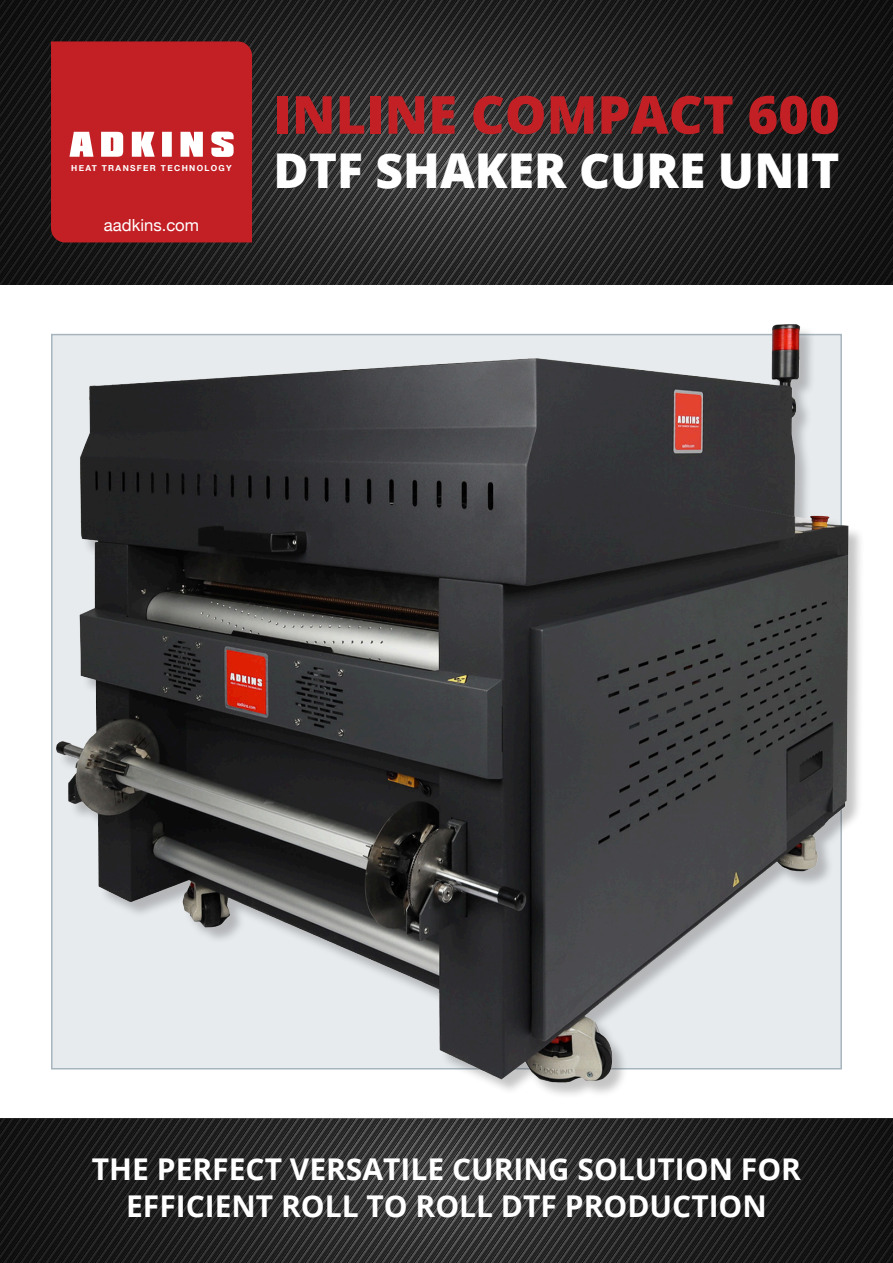
<style>
.page{position:relative;width:893px;height:1263px;background:#fff}
.page>*{position:absolute;margin:0;border:0;box-sizing:border-box;transform-origin:0 0}
.t1{font:800 52.5px "Open Sans";color:#c32025}
.t2{font:800 48px "Open Sans";color:#fff}
.t3{font:700 30px "Open Sans";color:#fff}
.t4{font:16.65px "Helvetica Neue";color:#fff}
.t5{font:700 8.4px "Helvetica Neue";letter-spacing:.16em;color:#fff}
</style>
<div class="page">
<svg style="left:0;top:0;width:893px;height:280px;background:#262626"></svg>
<svg style="left:0;top:0;width:252px;height:250px;background:#872528"></svg>
<img style="left:0;top:280px;width:893px;height:815px">
<svg style="left:0;top:1118px;width:893px;height:145px;background:#272727"></svg>
<p class="t5" style="left:71px;top:161px;width:162px">HEAT TRANSFER TECHNOLOGY</p>
<p class="t4" style="left:104px;top:213px;width:97px">aadkins.com</p>
<p class="t1" style="left:274px;top:75px;width:568px">INLINE COMPACT 600</p>
<p class="t2" style="left:274px;top:134px;width:567px">DTF SHAKER CURE UNIT</p>
<p class="t3" style="left:92px;top:1147px;width:711px">THE PERFECT VERSATILE CURING SOLUTION FOR</p>
<p class="t3" style="left:126px;top:1185px;width:642px">EFFICIENT ROLL TO ROLL DTF PRODUCTION</p>
</div>
